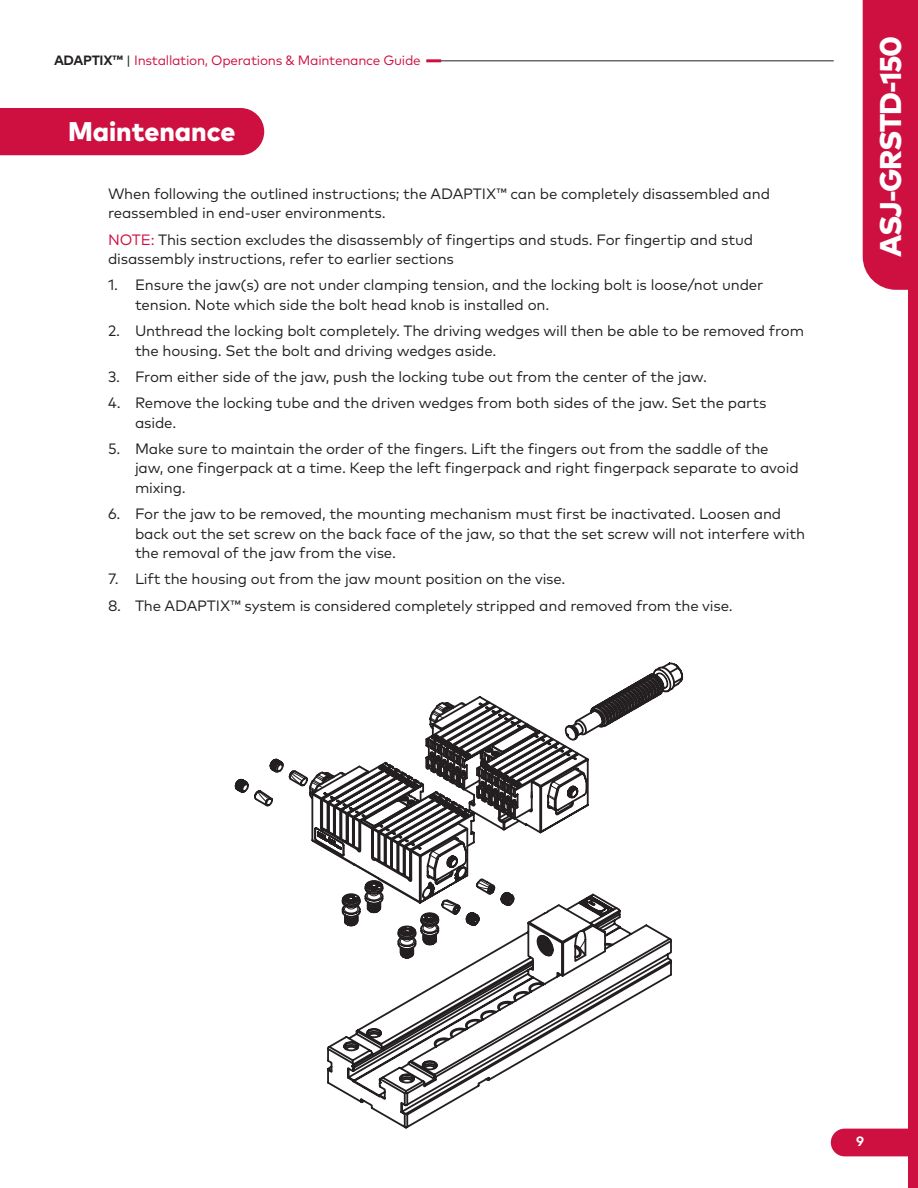
<style>
.page{position:relative;width:918px;height:1188px;background:#fff}
.page>*{position:absolute;margin:0;border:0;box-sizing:border-box;transform-origin:0 0}
.t1{font:800 30px "Mark Pro";letter-spacing:-.045em;color:#fff}
.t2{font:800 27px "Mark Pro";color:#fff}
.t3{font:15px/19.5px "Mark Pro";letter-spacing:-.01em;color:#231f20}
.t4{font:13.5px "Mark Pro";letter-spacing:-.02em;color:#ce1041}
.t5{font:700 13.5px "Mark Pro";color:#fff}
.s1{font-weight:700;color:#231f20}
.s2{color:#231f20}
.s3{color:#ce1041}
</style>
<div class="page">
<hr style="left:426px;top:60px;width:408px;height:1px;background:#231f20">
<hr style="left:426px;top:59px;width:15px;height:3px;background:#ce1041">
<div style="left:863px;top:0;width:45px;height:290px;background:#ce1041"></div>
<div style="left:908px;top:0;width:10px;height:1188px;background:#ce1041"></div>
<svg style="left:327px;top:1040px;width:233px;height:89px"></svg>
<svg style="left:235px;top:663px;width:448px;height:377px"></svg>
<div style="left:0;top:108px;width:264px;height:47px;background:#ce1041"></div>
<div style="left:831px;top:1129px;width:77px;height:27px;background:#ce1041"></div>
<p class="t4" style="left:54px;top:50px;width:368px"><span class="s1">ADAPTIX™</span> <span class="s2">|</span> Installation, Operations &amp; Maintenance Guide</p>
<p class="t2" style="left:68px;top:111px;width:169px">Maintenance</p>
<p class="t3" style="left:108px;top:183px;width:664px">When following the outlined instructions; the ADAPTIX™ can be completely disassembled and reassembled in end-user environments.</p>
<p class="t3" style="left:108px;top:229px;width:647px"><span class="s3">NOTE:</span> This section excludes the disassembly of fingertips and studs. For fingertip and stud disassembly instructions, refer to earlier sections</p>
<p class="t3" style="left:135px;top:274px;width:630px;text-indent:-27px">1. Ensure the jaw(s) are not under clamping tension, and the locking bolt is loose/not under tension. Note which side the bolt head knob is installed on.</p>
<p class="t3" style="left:135px;top:320px;width:671px;text-indent:-27px">2. Unthread the locking bolt completely. The driving wedges will then be able to be removed from the housing. Set the bolt and driving wedges aside.</p>
<p class="t3" style="left:108px;top:366px;width:600px">3. From either side of the jaw, push the locking tube out from the center of the jaw.</p>
<p class="t3" style="left:135px;top:392px;width:633px;text-indent:-27px">4. Remove the locking tube and the driven wedges from both sides of the jaw. Set the parts aside.</p>
<p class="t3" style="left:135px;top:438px;width:665px;text-indent:-27px">5. Make sure to maintain the order of the fingers. Lift the fingers out from the saddle of the jaw, one fingerpack at a time. Keep the left fingerpack and right fingerpack separate to avoid mixing.</p>
<p class="t3" style="left:135px;top:503px;width:672px;text-indent:-27px">6. For the jaw to be removed, the mounting mechanism must first be inactivated. Loosen and back out the set screw on the back face of the jaw, so that the set screw will not interfere with the removal of the jaw from the vise.</p>
<p class="t3" style="left:108px;top:568px;width:459px">7. Lift the housing out from the jaw mount position on the vise.</p>
<p class="t3" style="left:108px;top:595px;width:626px">8. The ADAPTIX™ system is considered completely stripped and removed from the vise.</p>
<h1 class="t1" style="left:868px;top:257px;width:223px;rotate:-90deg">ASJ-GRSTD-150</h1>
<p class="t5" style="left:856px;top:1131px;width:9px">9</p>
</div>
